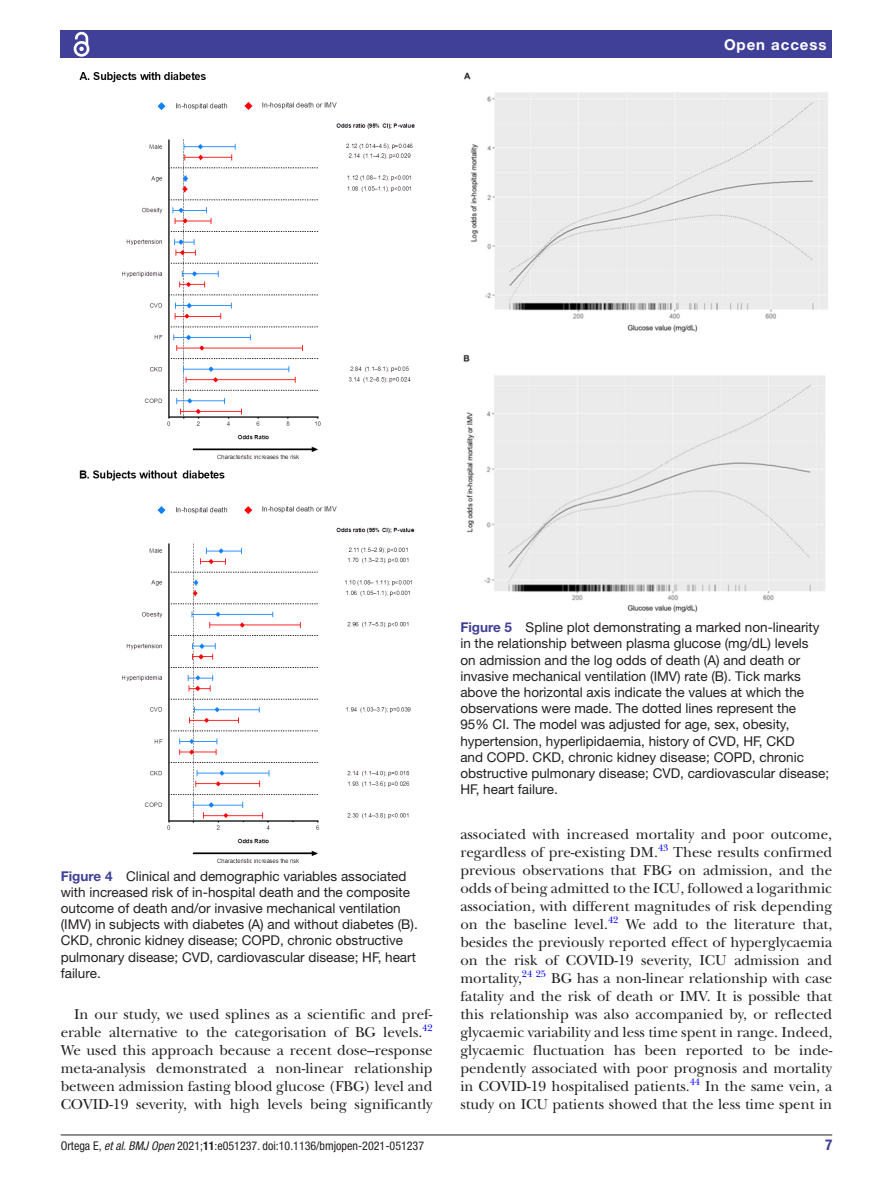
<style>
.page{position:relative;width:893px;height:1191px;background:#fff}
.page>*{position:absolute;margin:0;border:0;box-sizing:border-box;transform-origin:0 0}
.t1{font:15px/18px "New Baskerville";color:#231f20;text-align:justify}
.t2{font:700 15px "Helvetica Neue LT Std";letter-spacing:.065em;color:#fff}
.t3{font:700 condensed 15px "Helvetica Neue LT Std";color:#414099}
.t4{font:13.5px/16.2px "Helvetica Neue LT Std";color:#231f20}
.t5{font:condensed 12px "Helvetica Neue LT Std";color:#231f20}
.t6{font:9.9px "New Baskerville";color:#00f}
.s1{font-weight:700;color:#414099}
.s2{font-style:italic}
.s3{font-weight:700}
</style>
<div class="page">
<hr style="left:61px;top:1134px;width:771px;height:1px;background:#231f20">
<div style="left:61px;top:31px;width:771px;height:27px;background:#414099"></div>
<svg style="left:73px;top:31px;width:17px;height:26px"></svg>
<img style="left:79px;top:73px;width:335px;height:790px">
<img style="left:463px;top:73px;width:365px;height:540px">
<p class="t2" style="left:724px;top:35px;width:104px">Open access</p>
<p class="t4" style="left:61px;top:867px;width:359px"><span class="s1">Figure 4</span> Clinical and demographic variables associated with increased risk of in-hospital death and the composite outcome of death and/or invasive mechanical ventilation (IMV) in subjects with diabetes (A) and without diabetes (B).<br>CKD, chronic kidney disease; COPD, chronic obstructive pulmonary disease; CVD, cardiovascular disease; HF, heart failure.</p>
<p class="t1" style="left:61px;top:1005px;width:373px;text-indent:14px">In our study, we used splines as a scientific and pref&shy;erable alternative to the categorisation of BG levels.</p>
<p class="t6" style="left:422px;top:1021px;width:12px">42</p>
<p class="t1" style="left:61px;top:1041px;width:373px">We used this approach because a recent dose–response meta-analysis demonstrated a non-linear relationship between admission fasting blood glucose (FBG) level and COVID-19 severity, with high levels being significantly</p>
<p class="t4" style="left:460px;top:619px;width:370px"><span class="s1">Figure 5</span> Spline plot demonstrating a marked non-linearity in the relationship between plasma glucose (mg/dL) levels<br>on admission and the log odds of death (A) and death or invasive mechanical ventilation (IMV) rate (B). Tick marks above the horizontal axis indicate the values at which the observations were made. The dotted lines represent the<br>95% CI. The model was adjusted for age, sex, obesity, hypertension, hyperlipidaemia, history of CVD, HF, CKD<br>and COPD. CKD, chronic kidney disease; COPD, chronic obstructive pulmonary disease; CVD, cardiovascular disease; HF, heart failure.</p>
<p class="t1" style="left:460px;top:825px;width:373px">associated with increased mortality and poor outcome, regardless of pre-existing DM.<sup>43</sup> These results confirmed previous observations that FBG on admission, and the odds of being admitted to the ICU, followed a logarithmic association, with different magnitudes of risk depending on the baseline level.</p>
<p class="t6" style="left:608px;top:913px;width:12px">42</p>
<p class="t1" style="left:460px;top:915px;width:373px;text-indent:165px">We add to the literature that, besides the previously reported effect of hyperglycaemia on the risk of COVID-19 severity, ICU admission and mortality,</p>
<p class="t6" style="left:522px;top:967px;width:26px">24 25</p>
<p class="t1" style="left:460px;top:969px;width:373px;text-indent:91px">BG has a non-linear relationship with case fatality and the risk of death or IMV. It is possible that this relationship was also accompanied by, or reflected glycaemic variability and less time spent in range. Indeed, glycaemic fluctuation has been reported to be inde&shy;pendently associated with poor prognosis and mortality in COVID-19 hospitalised patients.</p>
<p class="t6" style="left:690px;top:1075px;width:12px">44</p>
<p class="t1" style="left:460px;top:1077px;width:373px;text-align:right">In the same vein, a<br>study on ICU patients showed that the less time spent in</p>
<p class="t5" style="left:61px;top:1138px;width:365px">Ortega E, <span class="s2">et al</span>. <span class="s2">BMJ Open</span> 2021;<span class="s3">11</span>:e051237. doi:10.1136/bmjopen-2021-051237</p>
<p class="t3" style="left:825px;top:1135px;width:9px">7</p>
</div>
